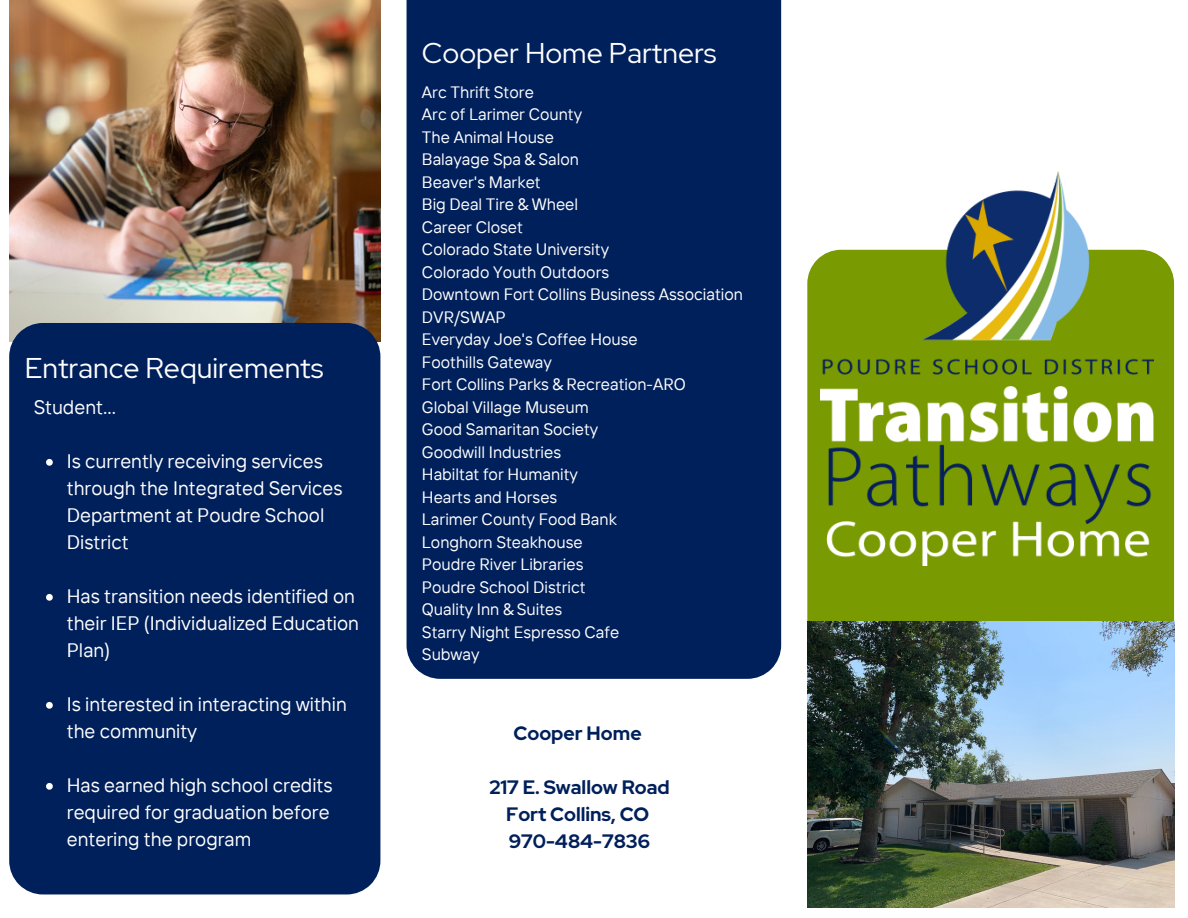
<style>
.page{position:relative;width:1188px;height:918px;background:#fff}
.page>*{position:absolute;margin:0;border:0;box-sizing:border-box;transform-origin:0 0}
.t1{font:28.5px "Red Hat Display";color:#fff}
.t2{font:19.5px/27px "TT Interphases";color:#fff}
.t3{font:700 19.35px/27px "Red Hat Display";color:#00205b;text-align:center}
.t4{font:16.5px/22.5px "TT Interphases";color:#fff}
</style>
<div class="page">
<div style="left:407px;top:0;width:374px;height:679px;background:#00205b"></div>
<div style="left:807px;top:252px;width:367px;height:369px;background:#7a9a01"></div>
<img style="left:9px;top:0;width:371px;height:323px">
<div style="left:9px;top:323px;width:371px;height:571px;background:#00205b"></div>
<img style="left:821px;top:171px;width:333px;height:395px">
<img style="left:807px;top:621px;width:367px;height:287px">
<svg style="left:46px;top:459px;width:7px;height:7px"></svg>
<svg style="left:46px;top:594px;width:7px;height:7px"></svg>
<svg style="left:46px;top:702px;width:7px;height:7px"></svg>
<svg style="left:46px;top:783px;width:7px;height:7px"></svg>
<h1 class="t1" style="left:25px;top:349px;width:300px">Entrance Requirements</h1>
<p class="t2" style="left:34px;top:393px;width:84px">Student...</p>
<p class="t2" style="left:67px;top:447px;width:277px">Is currently receiving services through the Integrated Services<br>Department at Poudre School<br>District</p>
<p class="t2" style="left:67px;top:582px;width:294px">Has transition needs identified on their IEP (Individualized Education<br>Plan)</p>
<p class="t2" style="left:67px;top:690px;width:282px">Is interested in interacting within the community</p>
<p class="t2" style="left:67px;top:771px;width:267px">Has earned high school credits required for graduation before entering the program</p>
<h1 class="t1" style="left:422px;top:34px;width:296px">Cooper Home Partners</h1>
<p class="t4" style="left:422px;top:80px;width:323px">Arc Thrift Store<br>Arc of Larimer County<br>The Animal House<br>Balayage Spa &amp; Salon<br>Beaver's Market<br>Big Deal Tire &amp; Wheel<br>Career Closet<br>Colorado State University<br>Colorado Youth Outdoors<br>Downtown Fort Collins Business Association<br>DVR/SWAP<br>Everyday Joe's Coffee House<br>Foothills Gateway<br>Fort Collins Parks &amp; Recreation-ARO<br>Global Village Museum<br>Good Samaritan Society<br>Goodwill Industries<br>Habiltat for Humanity<br>Hearts and Horses<br>Larimer County Food Bank<br>Longhorn Steakhouse<br>Poudre River Libraries<br>Poudre School District<br>Quality Inn &amp; Suites<br>Starry Night Espresso Cafe<br>Subway</p>
<p class="t3" style="left:514px;top:719px;width:130px">Cooper Home</p>
<p class="t3" style="left:489px;top:773px;width:182px">217 E. Swallow Road<br>Fort Collins, CO<br>970-484-7836</p>
</div>
